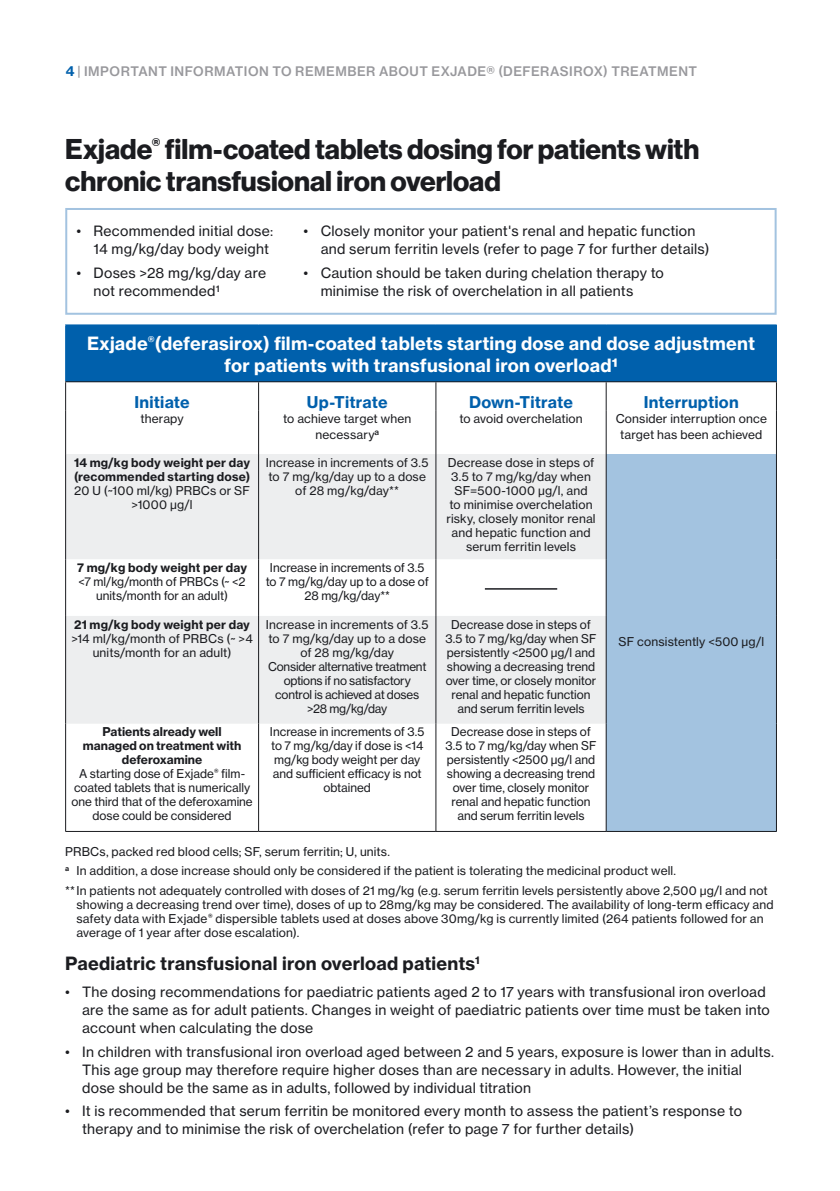
<style>
.page{position:relative;width:840px;height:1191px;background:#fff}
.page>*{position:absolute;margin:0;border:0;box-sizing:border-box;transform-origin:0 0}
.t1{font:700 28px/32px "Volta Modern Display 75";color:#1b1c20}
.t2{font:700 18px/22px "Volta Modern Text 75";letter-spacing:.01em;color:#fff;text-align:center}
.t3{font:700 18px "Volta Modern Text 75";letter-spacing:.01em;color:#1b1c20}
.t4{font:700 16px "Volta Modern Text 75";letter-spacing:.01em;color:#0060ac}
.t5{font:14px/18px "Volta Modern Text 55 Roman";letter-spacing:.015em;color:#1b1c20}
.t6{font:500 13px "Volta Modern Text 65";letter-spacing:.035em;color:#98989c}
.t7{font:12px/14px "Volta Modern Text 55 Roman";color:#1b1c20;text-align:center}
.t8{font:700 12px/14px "Volta Modern Text 75";letter-spacing:.005em;color:#1b1c20}
.s1{font-family:"Volta Modern Text 75";font-weight:700;color:#0060ac}
</style>
<div class="page">
<div style="left:66px;top:325px;width:710px;height:57px;background:#0060ac"></div>
<svg style="left:66px;top:454px;width:539px;height:269px;fill:#edeeef"></svg>
<div style="left:606px;top:454px;width:170px;height:377px;background:#a3c3e0"></div>
<svg style="left:258px;top:382px;width:1px;height:29px"></svg>
<svg style="left:435px;top:382px;width:1px;height:29px"></svg>
<svg style="left:605px;top:382px;width:1px;height:29px"></svg>
<hr style="left:258px;top:411px;width:1px;height:43px;background:#1b1c20">
<hr style="left:435px;top:411px;width:1px;height:43px;background:#1b1c20">
<hr style="left:605px;top:411px;width:1px;height:43px;background:#1b1c20">
<hr style="left:258px;top:454px;width:1px;height:105px;background:#1b1c20">
<hr style="left:435px;top:454px;width:1px;height:105px;background:#1b1c20">
<hr style="left:605px;top:454px;width:1px;height:105px;background:#1b1c20">
<hr style="left:258px;top:559px;width:1px;height:57px;background:#1b1c20">
<hr style="left:435px;top:559px;width:1px;height:57px;background:#1b1c20">
<hr style="left:605px;top:559px;width:1px;height:57px;background:#1b1c20">
<hr style="left:258px;top:616px;width:1px;height:107px;background:#1b1c20">
<hr style="left:435px;top:616px;width:1px;height:107px;background:#1b1c20">
<hr style="left:605px;top:616px;width:1px;height:107px;background:#1b1c20">
<hr style="left:258px;top:723px;width:1px;height:108px;background:#1b1c20">
<hr style="left:435px;top:723px;width:1px;height:108px;background:#1b1c20">
<hr style="left:605px;top:723px;width:1px;height:108px;background:#1b1c20">
<hr style="left:606px;top:831px;width:170px;height:1px;background:#1b1c20">
<svg style="left:65px;top:382px;width:1px;height:29px"></svg>
<hr style="left:65px;top:411px;width:1px;height:43px;background:#1b1c20">
<hr style="left:775px;top:411px;width:1px;height:43px;background:#1b1c20">
<hr style="left:65px;top:454px;width:1px;height:105px;background:#1b1c20">
<hr style="left:775px;top:454px;width:1px;height:105px;background:#1b1c20">
<hr style="left:65px;top:559px;width:1px;height:57px;background:#1b1c20">
<hr style="left:775px;top:559px;width:1px;height:57px;background:#1b1c20">
<hr style="left:65px;top:616px;width:1px;height:107px;background:#1b1c20">
<hr style="left:775px;top:616px;width:1px;height:107px;background:#1b1c20">
<hr style="left:65px;top:723px;width:1px;height:108px;background:#1b1c20">
<hr style="left:775px;top:723px;width:1px;height:108px;background:#1b1c20">
<hr style="left:65px;top:831px;width:193px;height:1px;background:#1b1c20">
<hr style="left:258px;top:831px;width:177px;height:1px;background:#1b1c20">
<hr style="left:435px;top:831px;width:171px;height:1px;background:#1b1c20">
<hr style="left:65px;top:324px;width:193px;height:1px;background:#0060ac">
<hr style="left:65px;top:325px;width:1px;height:56px;background:#0060ac">
<hr style="left:258px;top:324px;width:177px;height:1px;background:#0060ac">
<hr style="left:435px;top:324px;width:171px;height:1px;background:#0060ac">
<hr style="left:606px;top:324px;width:170px;height:1px;background:#0060ac">
<hr style="left:65px;top:381px;width:193px;height:1px;background:#1b1c20">
<hr style="left:258px;top:381px;width:177px;height:1px;background:#1b1c20">
<hr style="left:435px;top:381px;width:171px;height:1px;background:#1b1c20">
<hr style="left:606px;top:381px;width:170px;height:1px;background:#1b1c20">
<hr style="left:484px;top:588px;width:73px;height:1px;background:#1b1c20">
<div style="left:65px;top:208px;width:711px;height:107px;border:2px solid #a3c3e0"></div>
<p class="t6" style="left:65px;top:63px;width:633px"><span class="s1">4</span> | IMPORTANT INFORMATION TO REMEMBER ABOUT EXJADE® (DEFERASIROX) TREATMENT</p>
<h1 class="t1" style="left:65px;top:134px;width:635px">Exjade<sup>®</sup> film-coated tablets dosing for patients with chronic transfusional iron overload</h1>
<p class="t5" style="left:320px;top:222px;width:390px;text-indent:-17px">• Closely monitor your patient's renal and hepatic function and serum ferritin levels (refer to page 7 for further details)</p>
<p class="t5" style="left:320px;top:264px;width:344px;text-indent:-17px">• Caution should be taken during chelation therapy to minimise the risk of overchelation in all patients</p>
<p class="t5" style="left:93px;top:222px;width:181px;text-indent:-17px">• Recommended initial dose:<br>14 mg/kg/day body weight</p>
<p class="t5" style="left:93px;top:264px;width:174px;text-indent:-17px">• Doses &gt;28 mg/kg/day are not recommended1</p>
<h2 class="t2" style="left:87px;top:332px;width:669px">Exjade<sup>®</sup>(deferasirox) film-coated tablets starting dose and dose adjustment for patients with transfusional iron overload1</h2>
<h3 class="t4" style="left:134px;top:392px;width:57px">Initiate</h3>
<h3 class="t4" style="left:306px;top:392px;width:82px">Up-Titrate</h3>
<h3 class="t4" style="left:469px;top:392px;width:105px">Down-Titrate</h3>
<h3 class="t4" style="left:643px;top:392px;width:96px">Interruption</h3>
<p class="t7" style="left:140px;top:412px;width:45px">therapy</p>
<p class="t7" style="left:283px;top:411px;width:129px;line-height:16px">to achieve target when necessary<sup>a</sup></p>
<p class="t7" style="left:459px;top:412px;width:125px">to avoid overchelation</p>
<p class="t7" style="left:615px;top:411px;width:153px;line-height:16px">Consider interruption once target has been achieved</p>
<p class="t8" style="left:74px;top:455px;width:177px">14 mg/kg body weight per day (recommended starting dose)</p>
<p class="t7" style="left:74px;top:483px;width:177px">20 U (~100 ml/kg) PRBCs or SF &gt;1000 μg/l</p>
<p class="t7" style="left:266px;top:455px;width:164px">Increase in increments of 3.5 to 7 mg/kg/day up to a dose of 28 mg/kg/day**</p>
<p class="t7" style="left:446px;top:455px;width:151px">Decrease dose in steps of<br>3.5 to 7 mg/kg/day when<br>SF=500-1000 µg/l, and<br>to minimise overchelation risky, closely monitor renal and hepatic function and serum ferritin levels</p>
<p class="t8" style="left:77px;top:560px;width:171px">7 mg/kg body weight per day</p>
<p class="t7" style="left:79px;top:574px;width:168px">&lt;7 ml/kg/month of PRBCs (~ &lt;2 units/month for an adult)</p>
<p class="t8" style="left:74px;top:617px;width:177px">21 mg/kg body weight per day</p>
<p class="t7" style="left:71px;top:631px;width:183px">&gt;14 ml/kg/month of PRBCs (~ &gt;4 units/month for an adult)</p>
<p class="t7" style="left:265px;top:560px;width:164px">Increase in increments of 3.5 to 7 mg/kg/day up to a dose of<br>28 mg/kg/day**</p>
<p class="t7" style="left:266px;top:617px;width:164px">Increase in increments of 3.5 to 7 mg/kg/day up to a dose of 28 mg/kg/day<br>Consider alternative treatment options if no satisfactory control is achieved at doses &gt;28 mg/kg/day</p>
<p class="t7" style="left:445px;top:617px;width:152px">Decrease dose in steps of<br>3.5 to 7 mg/kg/day when SF persistently &lt;2500 μg/l and showing a decreasing trend over time, or closely monitor renal and hepatic function and serum ferritin levels</p>
<p class="t7" style="left:618px;top:635px;width:147px">SF consistently &lt;500 μg/l</p>
<p class="t8" style="left:83px;top:725px;width:160px;text-align:center">Patients already well managed on treatment with deferoxamine</p>
<p class="t7" style="left:71px;top:767px;width:183px">A starting dose of Exjade<sup>®</sup> film&shy;coated tablets that is numerically one third that of the deferoxamine dose could be considered</p>
<p class="t7" style="left:270px;top:725px;width:156px">Increase in increments of 3.5 to 7 mg/kg/day if dose is &lt;14 mg/kg body weight per day and sufficient efficacy is not obtained</p>
<p class="t7" style="left:445px;top:725px;width:152px">Decrease dose in steps of<br>3.5 to 7 mg/kg/day when SF persistently &lt;2500 μg/l and showing a decreasing trend over time, closely monitor renal and hepatic function and serum ferritin levels</p>
<p class="t7" style="left:65px;top:841px;width:703px;line-height:19.6px;text-align:left">PRBCs, packed red blood cells; SF, serum ferritin; U, units.<br><sup>a</sup> In addition, a dose increase should only be considered if the patient is tolerating the medicinal product well.<br>**In patients not adequately controlled with doses of 21 mg/kg (e.g. serum ferritin levels persistently above 2,500 µg/l and not</p>
<p class="t7" style="left:76px;top:897px;width:698px;text-align:left">showing a decreasing trend over time), doses of up to 28mg/kg may be considered. The availability of long-term efficacy and safety data with Exjade<sup>®</sup> dispersible tablets used at doses above 30mg/kg is currently limited (264 patients followed for an average of 1 year after dose escalation).</p>
<h2 class="t3" style="left:65px;top:952px;width:416px">Paediatric transfusional iron overload patients<sup>1</sup></h2>
<p class="t5" style="left:82px;top:982px;width:689px;text-indent:-17px">• The dosing recommendations for paediatric patients aged 2 to 17 years with transfusional iron overload are the same as for adult patients. Changes in weight of paediatric patients over time must be taken into account when calculating the dose</p>
<p class="t5" style="left:82px;top:1042px;width:693px;text-indent:-17px">• In children with transfusional iron overload aged between 2 and 5 years, exposure is lower than in adults.<br>This age group may therefore require higher doses than are necessary in adults. However, the initial dose should be the same as in adults, followed by individual titration</p>
<p class="t5" style="left:82px;top:1102px;width:661px;text-indent:-17px">• It is recommended that serum ferritin be monitored every month to assess the patient’s response to therapy and to minimise the risk of overchelation (refer to page 7 for further details)</p>
</div>
